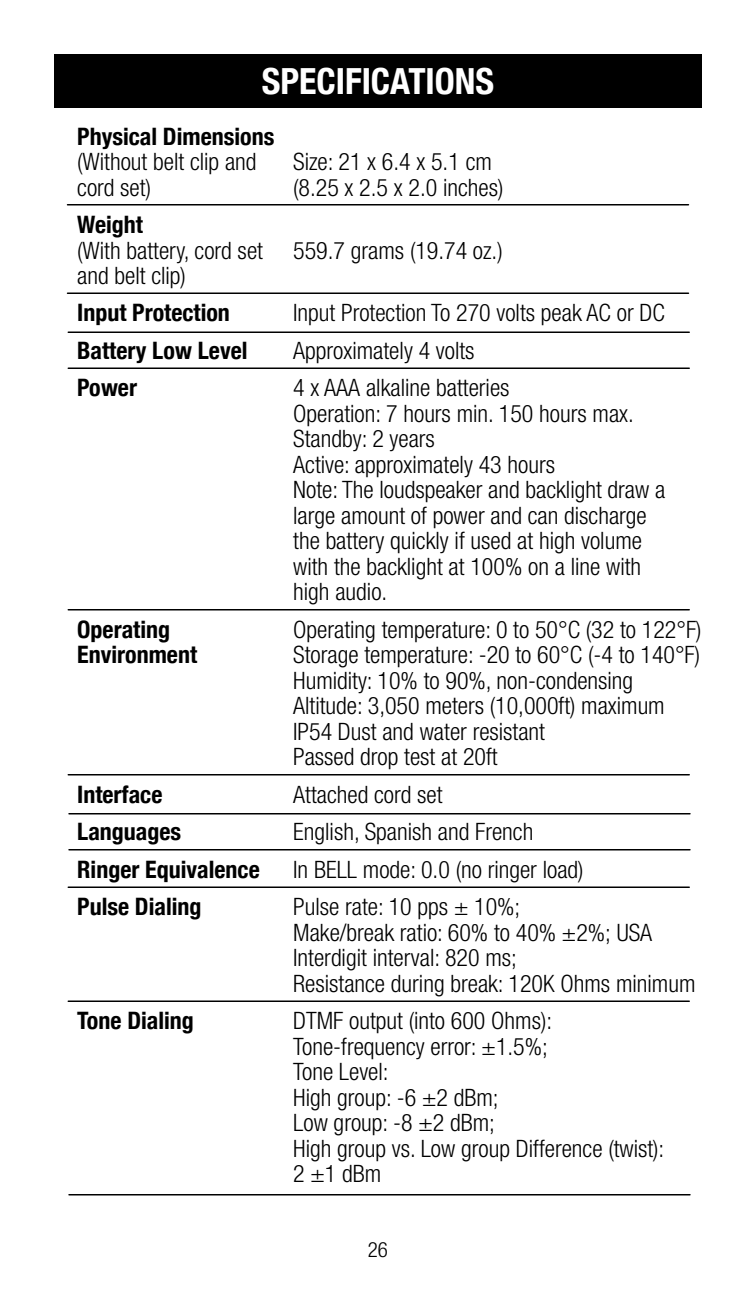
<style>
.page{position:relative;width:756px;height:1296px;background:#fff}
.page>*{position:absolute;margin:0;border:0;box-sizing:border-box;transform-origin:0 0}
.t1{font:700 condensed 36px "Helvetica Neue";color:#fff}
.t2{font:300 condensed 24px/25.5px "Helvetica Neue";color:#000}
.t3{font:700 condensed 24px "Helvetica Neue";color:#000}
.t4{font:300 condensed 21px "Helvetica Neue";color:#000}
</style>
<div class="page">
<div style="left:54px;top:54px;width:648px;height:54px;background:#000"></div>
<hr style="left:68px;top:204px;width:620px;height:2px;background:#000">
<hr style="left:68px;top:292px;width:620px;height:2px;background:#000">
<hr style="left:68px;top:332px;width:621px;height:1px;background:#000">
<hr style="left:68px;top:368px;width:621px;height:1px;background:#000">
<hr style="left:68px;top:609px;width:621px;height:1px;background:#000">
<hr style="left:68px;top:774px;width:621px;height:2px;background:#000">
<hr style="left:69px;top:813px;width:621px;height:1px;background:#000">
<hr style="left:69px;top:849px;width:621px;height:1px;background:#000">
<hr style="left:68px;top:886px;width:621px;height:2px;background:#000">
<hr style="left:68px;top:1000px;width:621px;height:2px;background:#000">
<hr style="left:69px;top:1194px;width:621px;height:2px;background:#000">
<h1 class="t1" style="left:262px;top:59px;width:234px">SPECIFICATIONS</h1>
<p class="t3" style="left:77px;top:121px;width:199px">Physical Dimensions</p>
<p class="t2" style="left:77px;top:149px;width:181px">(Without belt clip and</p>
<p class="t2" style="left:293px;top:149px;width:200px">Size: 21 x 6.4 x 5.1 cm</p>
<p class="t2" style="left:77px;top:174px;width:75px">cord set)</p>
<p class="t2" style="left:293px;top:174px;width:212px">(8.25 x 2.5 x 2.0 inches)</p>
<p class="t3" style="left:77px;top:210px;width:67px">Weight</p>
<p class="t2" style="left:77px;top:237px;width:187px">(With battery, cord set</p>
<p class="t2" style="left:293px;top:237px;width:211px">559.7 grams (19.74 oz.)</p>
<p class="t2" style="left:77px;top:263px;width:110px">and belt clip)</p>
<p class="t3" style="left:77px;top:298px;width:154px">Input Protection</p>
<p class="t2" style="left:293px;top:300px;width:373px">Input Protection To 270 volts peak AC or DC</p>
<p class="t3" style="left:77px;top:336px;width:172px">Battery Low Level</p>
<p class="t2" style="left:293px;top:338px;width:183px">Approximately 4 volts</p>
<p class="t3" style="left:77px;top:373px;width:61px">Power</p>
<p class="t2" style="left:293px;top:375px;width:374px">4 x AAA alkaline batteries<br>Operation: 7 hours min. 150 hours max.<br>Standby: 2 years<br>Active: approximately 43 hours<br>Note: The loudspeaker and backlight draw a large amount of power and can discharge the battery quickly if used at high volume with the backlight at 100% on a line with high audio.</p>
<p class="t3" style="left:77px;top:615px;width:94px">Operating</p>
<p class="t2" style="left:293px;top:616px;width:410px">Operating temperature: 0 to 50°C (32 to 122°F)</p>
<p class="t3" style="left:77px;top:640px;width:121px">Environment</p>
<p class="t2" style="left:293px;top:642px;width:408px">Storage temperature: -20 to 60°C (-4 to 140°F)<br>Humidity: 10% to 90%, non-condensing Altitude: 3,050 meters (10,000ft) maximum IP54 Dust and water resistant<br>Passed drop test at 20ft</p>
<p class="t3" style="left:77px;top:780px;width:87px">Interface</p>
<p class="t2" style="left:293px;top:781px;width:151px">Attached cord set</p>
<p class="t3" style="left:77px;top:817px;width:105px">Languages</p>
<p class="t2" style="left:293px;top:819px;width:242px">English, Spanish and French</p>
<p class="t3" style="left:77px;top:855px;width:184px">Ringer Equivalence</p>
<p class="t2" style="left:293px;top:856px;width:292px">In BELL mode: 0.0 (no ringer load)</p>
<p class="t3" style="left:77px;top:892px;width:126px">Pulse Dialing</p>
<p class="t2" style="left:293px;top:894px;width:404px">Pulse rate: 10 pps ± 10%;<br>Make/break ratio: 60% to 40% ±2%; USA Interdigit interval: 820 ms;<br>Resistance during break: 120K Ohms minimum</p>
<p class="t3" style="left:77px;top:1006px;width:118px">Tone Dialing</p>
<p class="t2" style="left:293px;top:1008px;width:373px">DTMF output (into 600 Ohms):<br>Tone-frequency error: ±1.5%;<br>Tone Level:<br>High group: -6 ±2 dBm;<br>Low group: -8 ±2 dBm;<br>High group vs. Low group Difference (twist):<br>2 ±1 dBm</p>
<p class="t4" style="left:368px;top:1238px;width:22px">26</p>
</div>
